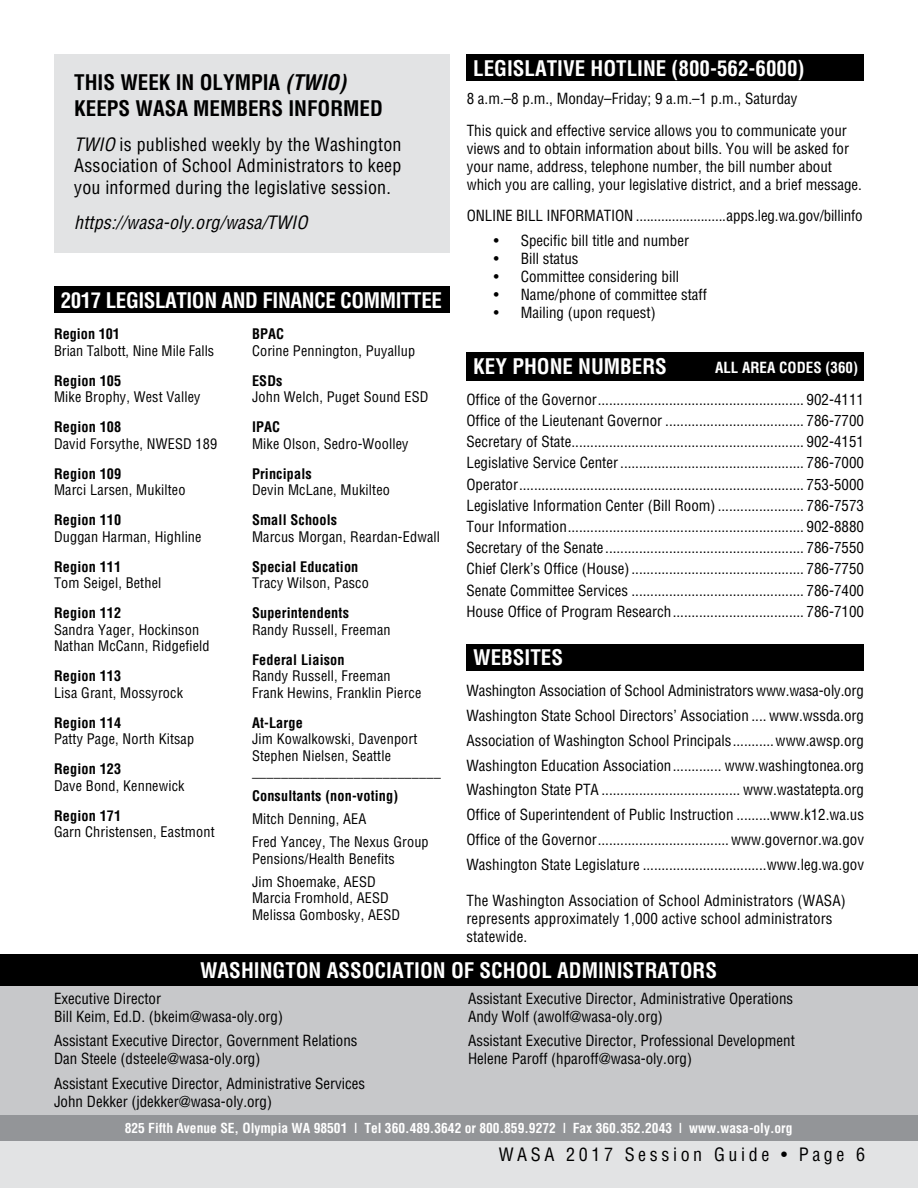
<style>
.page{position:relative;width:918px;height:1188px;background:#fff}
.page>*{position:absolute;margin:0;border:0;box-sizing:border-box;transform-origin:0 0}
.t1{font:700 condensed 21px "Helvetica";color:#fff}
.t2{font:700 condensed 21px/25.2px "Helvetica";color:#000}
.t3{font:700 condensed 21px "Helvetica";letter-spacing:-.02em;color:#fff}
.t4{font:condensed 18px/21.6px "Helvetica";letter-spacing:.01em;color:#000;text-align:justify}
.t5{font:italic condensed 18px "Helvetica";letter-spacing:.01em;color:#000}
.t6{font:condensed 18px "Helvetica";letter-spacing:.2em;color:#000}
.t7{font:condensed 15px/21.3px "Helvetica";color:#000}
.t8{font:700 condensed 15px "Helvetica";color:#fff}
.t9{font:condensed 14.25px/16.5px "Helvetica";letter-spacing:.01em;color:#000}
.t10{font:700 condensed 14.25px "Helvetica";letter-spacing:.01em;color:#000}
.t11{font:700 condensed 13.5px "Helvetica";color:#fff}
.s1{font-style:italic}
</style>
<div class="page">
<div style="left:0;top:1141px;width:918px;height:47px;background:#e2e3e4"></div>
<div style="left:0;top:986px;width:918px;height:129px;background:#c7c8ca"></div>
<div style="left:54px;top:54px;width:396px;height:198px;background:#e2e3e4"></div>
<div style="left:54px;top:286px;width:396px;height:28px;background:#000"></div>
<div style="left:0;top:1115px;width:918px;height:26px;background:#939598"></div>
<div style="left:466px;top:352px;width:398px;height:28px;background:#000"></div>
<div style="left:466px;top:644px;width:398px;height:27px;background:#000"></div>
<div style="left:466px;top:54px;width:398px;height:27px;background:#000"></div>
<div style="left:0;top:954px;width:918px;height:32px;background:#000"></div>
<h1 class="t2" style="left:74px;top:70px;width:310px">THIS WEEK IN OLYMPIA <span class="s1">(TWIO)<br></span>KEEPS WASA MEMBERS INFORMED</h1>
<p class="t4" style="left:74px;top:133px;width:329px"><span class="s1">TWIO</span> is published weekly by the Washington Association of School Administrators to keep you informed during the legislative session.</p>
<p class="t5" style="left:74px;top:211px;width:235px">https://wasa-oly.org/wasa/TWIO</p>
<h1 class="t3" style="left:61px;top:288px;width:383px">2017 LEGISLATION AND FINANCE COMMITTEE</h1>
<p class="t10" style="left:54px;top:326px;width:68px">Region 101</p>
<p class="t9" style="left:54px;top:342px;width:162px">Brian Talbott, Nine Mile Falls</p>
<p class="t10" style="left:54px;top:372px;width:69px">Region 105</p>
<p class="t9" style="left:54px;top:389px;width:148px">Mike Brophy, West Valley</p>
<p class="t10" style="left:54px;top:419px;width:69px">Region 108</p>
<p class="t9" style="left:54px;top:435px;width:165px">David Forsythe, NWESD 189</p>
<p class="t10" style="left:54px;top:465px;width:69px">Region 109</p>
<p class="t9" style="left:54px;top:482px;width:133px">Marci Larsen, Mukilteo</p>
<p class="t10" style="left:54px;top:512px;width:69px">Region 110</p>
<p class="t9" style="left:54px;top:528px;width:149px">Duggan Harman, Highline</p>
<p class="t10" style="left:54px;top:558px;width:69px">Region 111</p>
<p class="t9" style="left:54px;top:575px;width:109px">Tom Seigel, Bethel</p>
<p class="t10" style="left:54px;top:605px;width:69px">Region 112</p>
<p class="t9" style="left:54px;top:621px;width:157px">Sandra Yager, Hockinson<br>Nathan McCann, Ridgefield</p>
<p class="t10" style="left:54px;top:668px;width:69px">Region 113</p>
<p class="t9" style="left:54px;top:684px;width:131px">Lisa Grant, Mossyrock</p>
<p class="t10" style="left:54px;top:714px;width:69px">Region 114</p>
<p class="t9" style="left:54px;top:731px;width:142px">Patty Page, North Kitsap</p>
<p class="t10" style="left:54px;top:761px;width:69px">Region 123</p>
<p class="t9" style="left:54px;top:777px;width:132px">Dave Bond, Kennewick</p>
<p class="t10" style="left:54px;top:807px;width:69px">Region 171</p>
<p class="t9" style="left:54px;top:824px;width:162px">Garn Christensen, Eastmont</p>
<p class="t10" style="left:252px;top:326px;width:34px">BPAC</p>
<p class="t9" style="left:252px;top:342px;width:165px">Corine Pennington, Puyallup</p>
<p class="t10" style="left:252px;top:372px;width:32px">ESDs</p>
<p class="t9" style="left:252px;top:389px;width:178px">John Welch, Puget Sound ESD</p>
<p class="t10" style="left:252px;top:419px;width:30px">IPAC</p>
<p class="t9" style="left:252px;top:435px;width:158px">Mike Olson, Sedro-Woolley</p>
<p class="t10" style="left:252px;top:465px;width:61px">Principals</p>
<p class="t9" style="left:252px;top:482px;width:139px">Devin McLane, Mukilteo</p>
<p class="t10" style="left:252px;top:512px;width:87px">Small Schools</p>
<p class="t9" style="left:252px;top:528px;width:189px">Marcus Morgan, Reardan-Edwall</p>
<p class="t10" style="left:252px;top:558px;width:108px">Special Education</p>
<p class="t9" style="left:252px;top:575px;width:118px">Tracy Wilson, Pasco</p>
<p class="t10" style="left:252px;top:605px;width:98px">Superintendents</p>
<p class="t9" style="left:252px;top:621px;width:140px">Randy Russell, Freeman</p>
<p class="t10" style="left:252px;top:651px;width:94px">Federal Liaison</p>
<p class="t9" style="left:252px;top:668px;width:171px">Randy Russell, Freeman<br>Frank Hewins, Franklin Pierce</p>
<p class="t10" style="left:252px;top:714px;width:52px">At-Large</p>
<p class="t9" style="left:252px;top:731px;width:190px">Jim Kowalkowski, Davenport<br>Stephen Nielsen, Seattle __________________________</p>
<p class="t10" style="left:252px;top:787px;width:148px">Consultants (non-voting)</p>
<p class="t9" style="left:252px;top:807px;width:178px;line-height:23.2px">Mitch Denning, AEA<br>Fred Yancey, The Nexus Group</p>
<p class="t9" style="left:252px;top:847px;width:144px;line-height:23.2px">Pensions/Health Benefits<br>Jim Shoemake, AESD</p>
<p class="t9" style="left:252px;top:890px;width:150px">Marcia Fromhold, AESD<br>Melissa Gombosky, AESD</p>
<h1 class="t1" style="left:473px;top:55px;width:333px">LEGISLATIVE HOTLINE (800-562-6000)</h1>
<p class="t7" style="left:467px;top:83px;width:382px;line-height:31.5px">8 a.m.–8 p.m., Monday–Friday; 9 a.m.–1 p.m., Saturday<br>This quick and effective service allows you to communicate your</p>
<p class="t7" style="left:467px;top:139px;width:397px;line-height:18px">views and to obtain information about bills. You will be asked for your name, address, telephone number, the bill number about which you are calling, your legislative district, and a brief message.</p>
<p class="t7" style="left:467px;top:205px;width:397px">ONLINE BILL INFORMATION .........................apps.leg.wa.gov/billinfo</p>
<p class="t7" style="left:494px;top:230px;width:197px">• Specific bill title and number</p>
<p class="t7" style="left:494px;top:248px;width:86px">• Bill status</p>
<p class="t7" style="left:494px;top:266px;width:187px">• Committee considering bill</p>
<p class="t7" style="left:494px;top:284px;width:215px">• Name/phone of committee staff</p>
<p class="t7" style="left:494px;top:302px;width:163px">• Mailing (upon request)</p>
<h1 class="t1" style="left:473px;top:354px;width:195px">KEY PHONE NUMBERS</h1>
<p class="t8" style="left:715px;top:358px;width:144px">ALL AREA CODES (360)</p>
<p class="t7" style="left:467px;top:388px;width:399px;text-align:justify">Office of the Governor....................................................... 902-4111<br>Office of the Lieutenant Governor ..................................... 786-7700<br>Secretary of State.............................................................. 902-4151<br>Legislative Service Center................................................. 786-7000<br>Operator............................................................................ 753-5000<br>Legislative Information Center (Bill Room)....................... 786-7573<br>Tour Information............................................................... 902-8880<br>Secretary of the Senate ..................................................... 786-7550<br>Chief Clerk’s Office (House).............................................. 786-7750<br>Senate Committee Services .............................................. 786-7400<br>House Office of Program Research................................... 786-7100</p>
<h1 class="t1" style="left:473px;top:645px;width:91px">WEBSITES</h1>
<p class="t7" style="left:466px;top:678px;width:399px;line-height:24.8px;text-align:justify">Washington Association of School Administrators www.wasa-oly.org Washington State School Directors’ Association .... www.wssda.org Association of Washington School Principals...........www.awsp.org Washington Education Association............. www.washingtonea.org Washington State PTA ..................................... www.wastatepta.org Office of Superintendent of Public Instruction .........www.k12.wa.us Office of the Governor...................................www.governor.wa.gov Washington State Legislature .................................www.leg.wa.gov</p>
<p class="t7" style="left:466px;top:891px;width:381px;line-height:18px">The Washington Association of School Administrators (WASA) represents approximately 1,000 active school administrators statewide.</p>
<h1 class="t1" style="left:200px;top:958px;width:518px">WASHINGTON ASSOCIATION OF SCHOOL ADMINISTRATORS</h1>
<p class="t7" style="left:54px;top:989px;width:231px;line-height:18px">Executive Director<br>Bill Keim, Ed.D. (bkeim@wasa-oly.org)</p>
<p class="t7" style="left:54px;top:1032px;width:305px;line-height:18px">Assistant Executive Director, Government Relations<br>Dan Steele (dsteele@wasa-oly.org)</p>
<p class="t7" style="left:54px;top:1074px;width:313px;line-height:18px">Assistant Executive Director, Administrative Services<br>John Dekker (jdekker@wasa-oly.org)</p>
<p class="t7" style="left:468px;top:989px;width:327px;line-height:18px">Assistant Executive Director, Administrative Operations<br>Andy Wolf (awolf@wasa-oly.org)</p>
<p class="t7" style="left:468px;top:1032px;width:328px;line-height:18px">Assistant Executive Director, Professional Development<br>Helene Paroff (hparoff@wasa-oly.org)</p>
<p class="t11" style="left:125px;top:1120px;width:669px">825 Fifth Avenue SE, Olympia WA 98501 | Tel 360.489.3642 or 800.859.9272 | Fax 360.352.2043 | www.wasa-oly.org</p>
<p class="t6" style="left:499px;top:1143px;width:368px">WASA 2017 Session Guide • Page 6</p>
</div>
